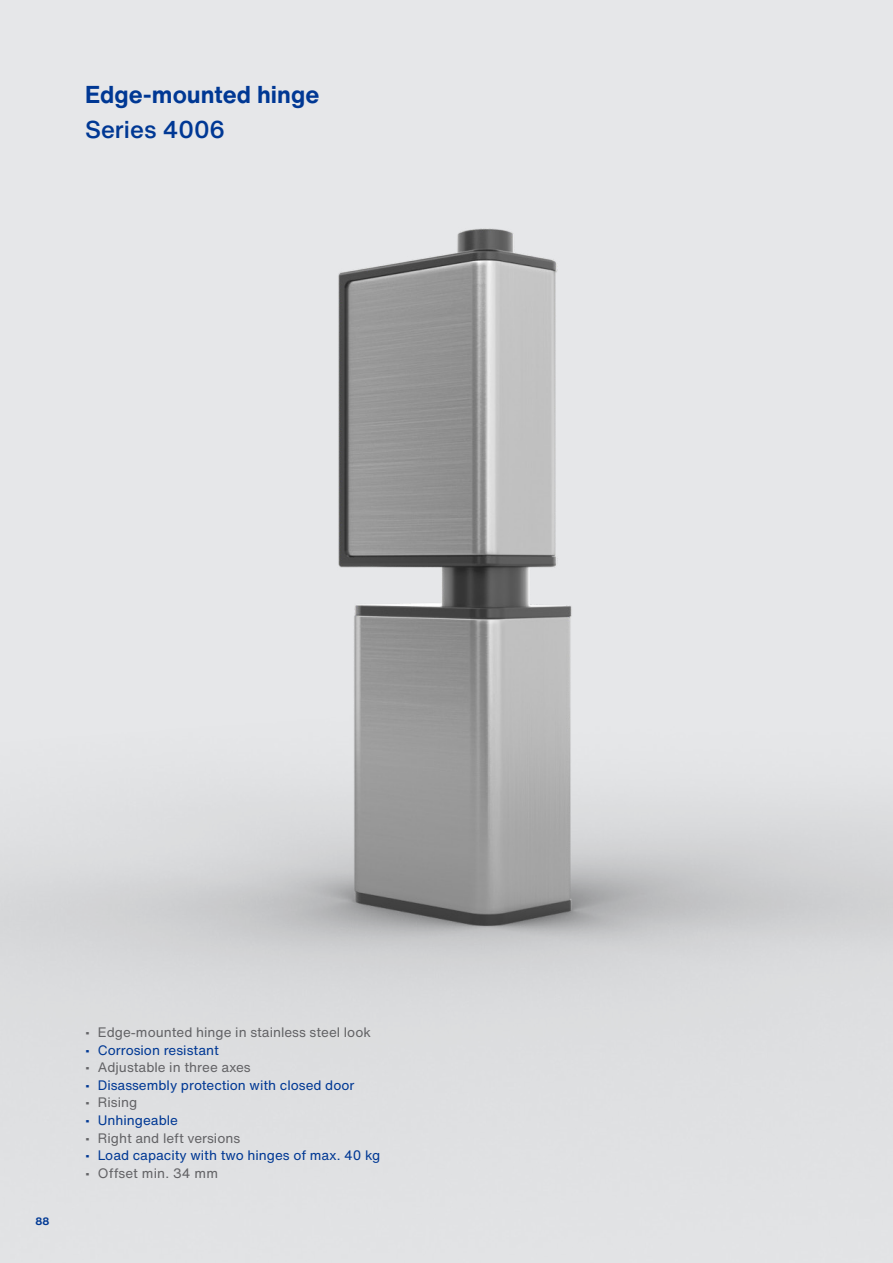
<style>
.page{position:relative;width:893px;height:1263px;background:#fff}
.page>*{position:absolute;margin:0;border:0;box-sizing:border-box;transform-origin:0 0}
.t1{font:700 24px "Helvetica Now Text";color:#003894}
.t2{font:500 24px "Helvetica Now Text";color:#003894}
.t3{font:13.5px "Helvetica Now Text";color:#636366}
.t4{font:13.5px "Helvetica Now Text";color:#003894}
.t5{font:700 10.5px "Helvetica Now Text";color:#003894}
</style>
<div class="page">
<img style="left:0;top:0;width:893px;height:1263px">
<p class="t1" style="left:85px;top:76px;width:236px">Edge-mounted hinge</p>
<p class="t2" style="left:85px;top:111px;width:142px">Series 4006</p>
<p class="t5" style="left:36px;top:1213px;width:16px">88</p>
<p class="t3" style="left:85px;top:1022px;width:287px">• Edge-mounted hinge in stainless steel look</p>
<p class="t4" style="left:85px;top:1039px;width:135px">• Corrosion resistant</p>
<p class="t3" style="left:85px;top:1057px;width:167px">• Adjustable in three axes</p>
<p class="t4" style="left:85px;top:1075px;width:271px">• Disassembly protection with closed door</p>
<p class="t3" style="left:85px;top:1092px;width:54px">• Rising</p>
<p class="t4" style="left:85px;top:1110px;width:94px">• Unhingeable</p>
<p class="t3" style="left:85px;top:1128px;width:157px">• Right and left versions</p>
<p class="t4" style="left:85px;top:1145px;width:297px">• Load capacity with two hinges of max. 40 kg</p>
<p class="t3" style="left:85px;top:1163px;width:134px">• Offset min. 34 mm</p>
</div>
